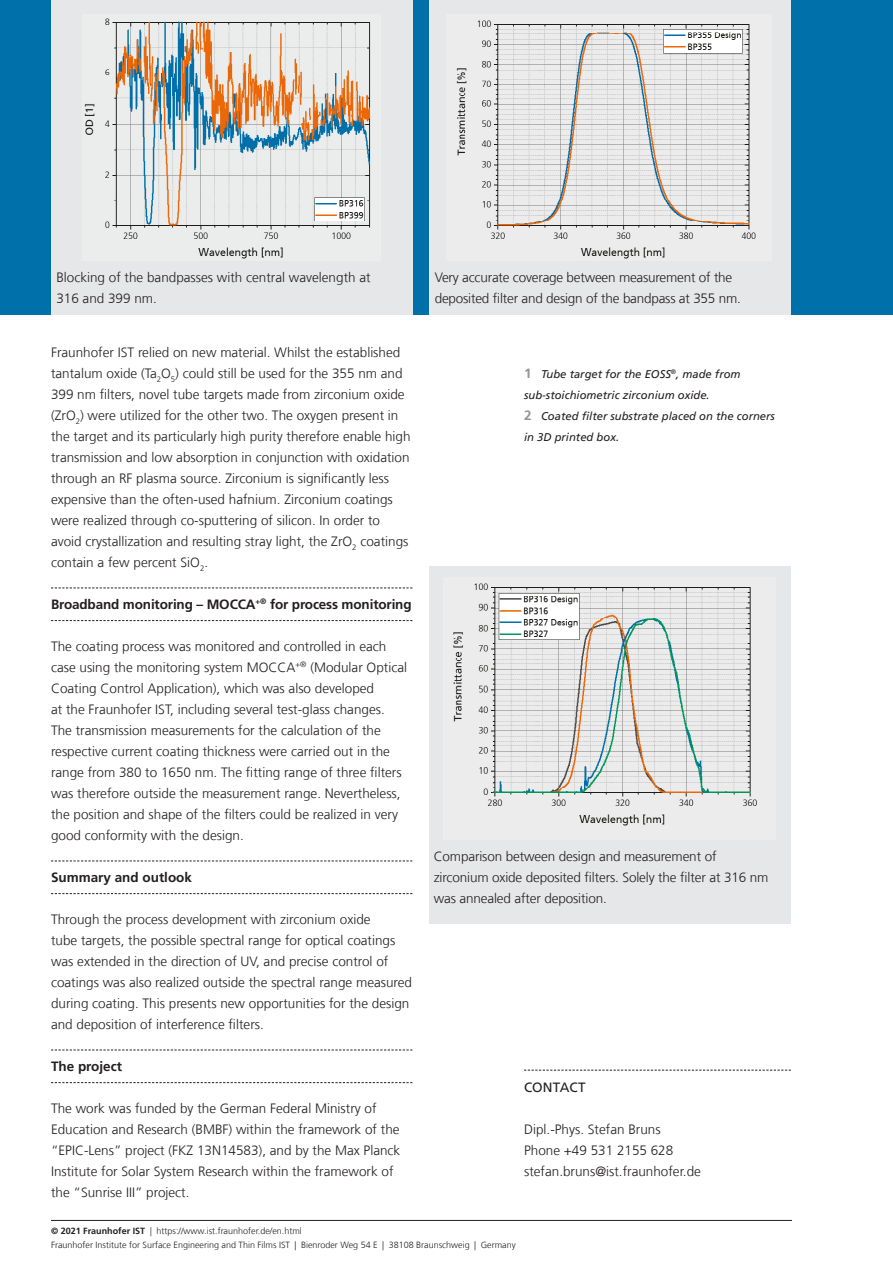
<style>
.page{position:relative;width:893px;height:1263px;background:#fff}
.page>*{position:absolute;margin:0;border:0;box-sizing:border-box;transform-origin:0 0}
.Fließtext_9_14__0__l{font:300 13.5px/21px "Frutiger LT Com";color:#231f20}
.Überschrift_9_14__0{font:700 13.5px "Frutiger LT Com";letter-spacing:-.01em;color:#231f20}
.Überschrift_KONTAKT{font:13.5px "Frutiger LT Com";letter-spacing:.005em;color:#231f20}
.Marginalie_Bildtext{font:italic 11.25px/21px "Frutiger LT Com";color:#231f20}
.Branding_Fusszeile_m{font:300 9px/13.5px "Frutiger LT Com";color:#231f20}
.s1{font-weight:700;font-style:normal;font-size:13.5px;color:#939598}
.s2{font-weight:700}
.s3{font-family:"Minion Pro";font-weight:400}
</style>
<div class="page">
<div style="left:0;top:0;width:893px;height:315px;background:#0070aa"></div>
<svg style="left:51px;top:587px;width:361px;height:1px"></svg>
<svg style="left:51px;top:620px;width:361px;height:1px"></svg>
<svg style="left:51px;top:860px;width:361px;height:1px"></svg>
<svg style="left:51px;top:893px;width:361px;height:1px"></svg>
<svg style="left:51px;top:1049px;width:361px;height:1px"></svg>
<svg style="left:51px;top:1082px;width:361px;height:1px"></svg>
<svg style="left:524px;top:1070px;width:267px;height:1px"></svg>
<div style="left:51px;top:0;width:361px;height:315px;background:#e6e7e9"></div>
<div style="left:429px;top:0;width:362px;height:315px;background:#e6e7e9"></div>
<img style="left:84px;top:18px;width:287px;height:241px">
<img style="left:456px;top:20px;width:300px;height:239px">
<div style="left:429px;top:567px;width:362px;height:357px;background:#e6e7e9"></div>
<img style="left:453px;top:583px;width:304px;height:243px">
<hr style="left:51px;top:1220px;width:741px;height:1px;background:#231f20">
<p class="Fließtext_9_14__0__l" style="left:56px;top:267px;width:316px">Blocking of the bandpasses with central wavelength at<br>316 and 399 nm.</p>
<p class="Fließtext_9_14__0__l" style="left:435px;top:267px;width:308px">Very accurate coverage between measurement of the deposited filter and design of the bandpass at 355 nm.</p>
<p class="Fließtext_9_14__0__l" style="left:51px;top:342px;width:361px">Fraunhofer IST relied on new material. Whilst the established tantalum oxide (Ta<sub>2</sub>O<sub>5</sub>) could still be used for the 355 nm and 399 nm filters, novel tube targets made from zirconium oxide (ZrO<sub>2</sub>) were utilized for the other two. The oxygen present in the target and its particularly high purity therefore enable high transmission and low absorption in conjunction with oxidation through an RF plasma source. Zirconium is significantly less expensive than the often-used hafnium. Zirconium coatings were realized through co-sputtering of silicon. In order to avoid crystallization and resulting stray light, the ZrO<sub>2</sub> coatings contain a few percent SiO<sub>2</sub>.</p>
<p class="Überschrift_9_14__0" style="left:51px;top:596px;width:362px">Broadband monitoring – MOCCA<sup>+®</sup> for process monitoring</p>
<p class="Fließtext_9_14__0__l" style="left:51px;top:636px;width:358px">The coating process was monitored and controlled in each case using the monitoring system MOCCA<sup>+®</sup> (Modular Optical Coating Control Application), which was also developed<br>at the Fraunhofer IST, including several test-glass changes.<br>The transmission measurements for the calculation of the respective current coating thickness were carried out in the range from 380 to 1650 nm. The fitting range of three filters was therefore outside the measurement range. Nevertheless, the position and shape of the filters could be realized in very good conformity with the design.</p>
<p class="Überschrift_9_14__0" style="left:51px;top:869px;width:143px">Summary and outlook</p>
<p class="Fließtext_9_14__0__l" style="left:51px;top:909px;width:363px">Through the process development with zirconium oxide<br>tube targets, the possible spectral range for optical coatings was extended in the direction of UV, and precise control of coatings was also realized outside the spectral range measured during coating. This presents new opportunities for the design and deposition of interference filters.</p>
<p class="Überschrift_9_14__0" style="left:51px;top:1058px;width:73px">The project</p>
<p class="Fließtext_9_14__0__l" style="left:51px;top:1098px;width:351px">The work was funded by the German Federal Ministry of Education and Research (BMBF) within the framework of the “EPIC-Lens” project (FKZ 13N14583), and by the Max Planck Institute for Solar System Research within the framework of the “Sunrise III” project.</p>
<p class="Marginalie_Bildtext" style="left:524px;top:363px;width:218px"><span class="s1">1</span> Tube target for the EOSS<sup>®</sup>, made from sub-stoichiometric zirconium oxide.</p>
<p class="Marginalie_Bildtext" style="left:524px;top:405px;width:252px"><span class="s1">2</span> Coated filter substrate placed on the corners in 3D printed box.</p>
<p class="Fließtext_9_14__0__l" style="left:434px;top:846px;width:336px">Comparison between design and measurement of zirconium oxide deposited filters. Solely the filter at 316 nm was annealed after deposition.</p>
<p class="Überschrift_KONTAKT" style="left:524px;top:1079px;width:63px">CONTACT</p>
<p class="Fließtext_9_14__0__l" style="left:524px;top:1119px;width:178px">Dipl.-Phys. Stefan Bruns<br>Phone +49 531 2155 628 stefan.bruns@ist.fraunhofer.de</p>
<p class="Branding_Fusszeile_m" style="left:51px;top:1224px;width:466px"><span class="s2">© 2021 Fraunhofer IST</span> <span class="s3">|</span> https://www.ist.fraunhofer.de/en.html<br>Fraunhofer Institute for Surface Engineering and Thin Films IST | Bienroder Weg 54 E | 38108 Braunschweig | Germany</p>
</div>
